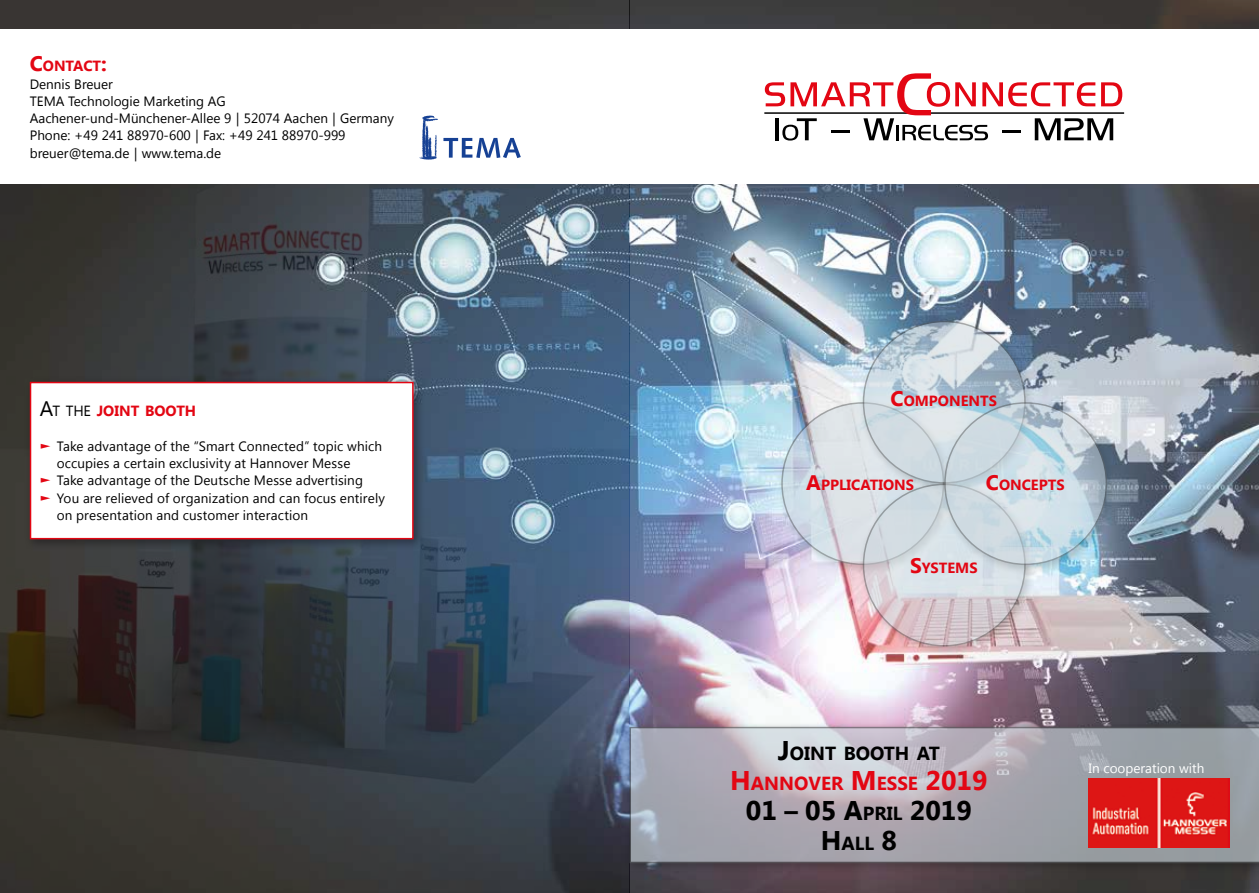
<style>
.page{position:relative;width:1259px;height:893px;background:#fff}
.page>*{position:absolute;margin:0;border:0;box-sizing:border-box;transform-origin:0 0}
.t1{font:700 27px "Segoe UI";color:#000}
.t2{font:700 18.9px/30px "Segoe UI";color:#000;text-align:center}
.t3{font:700 14.7px "Segoe UI";color:#e30613}
.t4{font:13.5px/17.2px "Segoe UI";letter-spacing:.005em;color:#000}
.t5{font:13.5px "Segoe UI";color:#fff}
.s1{font-size:21px}
.s2{font-weight:400;font-size:21px;color:#000}
.s3{font-weight:400;color:#000}
.s4{color:#e30613}
.s5{font-size:27px}
.s6{font-size:27px;color:#e30613}
.s7{font-size:18.9px}
</style>
<div class="page">
<img style="left:0;top:0;width:1259px;height:893px">
<div style="left:0;top:30px;width:1259px;height:154px;background:#fff"></div>
<div style="left:624px;top:722px;width:635px;height:152px;background:#000;opacity:.35"></div>
<svg style="left:629px;top:727px;width:630px;height:136px;background:#a8a7b0"></svg>
<div style="left:776px;top:397px;width:179px;height:179px;background:#000;opacity:.35"></div>
<svg style="left:782px;top:403px;width:161px;height:161px;background:#d3dbe2"></svg>
<div style="left:857px;top:315px;width:180px;height:180px;background:#000;opacity:.35"></div>
<svg style="left:863px;top:321px;width:162px;height:162px;background:#c3d0d9"></svg>
<div style="left:857px;top:478px;width:180px;height:180px;background:#000;opacity:.35"></div>
<svg style="left:863px;top:484px;width:162px;height:162px;background:#d3d2d7"></svg>
<div style="left:939px;top:397px;width:179px;height:179px;background:#000;opacity:.35"></div>
<svg style="left:945px;top:403px;width:161px;height:161px;background:#c6d6de"></svg>
<hr style="left:764px;top:112px;width:360px;height:2px;background:#000">
<svg style="left:765px;top:73px;width:357px;height:68px"></svg>
<svg style="left:419px;top:115px;width:102px;height:45px"></svg>
<img style="left:1088px;top:779px;width:141px;height:69px">
<div style="left:25px;top:377px;width:400px;height:173px;background:#000;opacity:.35"></div>
<div style="left:31px;top:382px;width:382px;height:157px;background:#fff"></div>
<div style="left:30px;top:382px;width:384px;height:157px;border:2px solid #e30613"></div>
<p class="t3" style="left:30px;top:56px;width:79px"><span class="s1">C</span>ONTACT<span class="s1">:</span></p>
<p class="t4" style="left:30px;top:74px;width:366px">Dennis Breuer<br>TEMA Technologie Marketing AG Aachener-und-Münchener-Allee 9 | 52074 Aachen | Germany Phone: +49 241 88970-600 | Fax: +49 241 88970-999 breuer@tema.de | www.tema.de</p>
<p class="t3" style="left:40px;top:401px;width:158px"><span class="s2">A</span><span class="s3">t the</span> JOINT BOOTH</p>
<p class="t4" style="left:40px;top:437px;width:344px"><span class="s4">►</span> Take advantage of the “Smart Connected” topic which</p>
<p class="t4" style="left:57px;top:454px;width:295px">occupies a certain exclusivity at Hannover Messe</p>
<p class="t4" style="left:40px;top:471px;width:325px"><span class="s4">►</span> Take advantage of the Deutsche Messe advertising</p>
<p class="t4" style="left:40px;top:488px;width:347px"><span class="s4">►</span> You are relieved of organization and can focus entirely</p>
<p class="t4" style="left:57px;top:506px;width:253px">on presentation and customer interaction</p>
<p class="t3" style="left:890px;top:390px;width:108px"><span class="s1">C</span>OMPONENTS</p>
<p class="t3" style="left:806px;top:474px;width:109px"><span class="s1">A</span>PPLICATIONS</p>
<p class="t3" style="left:986px;top:474px;width:80px"><span class="s1">C</span>ONCEPTS</p>
<p class="t3" style="left:910px;top:557px;width:69px"><span class="s1">S</span>YSTEMS</p>
<h2 class="t2" style="left:730px;top:738px;width:259px"><span class="s5">J</span>OINT BOOTH AT<br><span class="s6">H</span><span class="s4">ANNOVER</span> <span class="s6">M</span> <span class="s4">ESSE</span> <span class="s6">2019</span></h2>
<h1 class="t1" style="left:746px;top:791px;width:228px">01 – 05 A<span class="s7">PRIL</span> 2019</h1>
<h2 class="t2" style="left:821px;top:828px;width:78px"><span class="s5">H</span>ALL <span class="s5">8</span></h2>
<p class="t5" style="left:1088px;top:759px;width:117px">In cooperation with</p>
</div>
